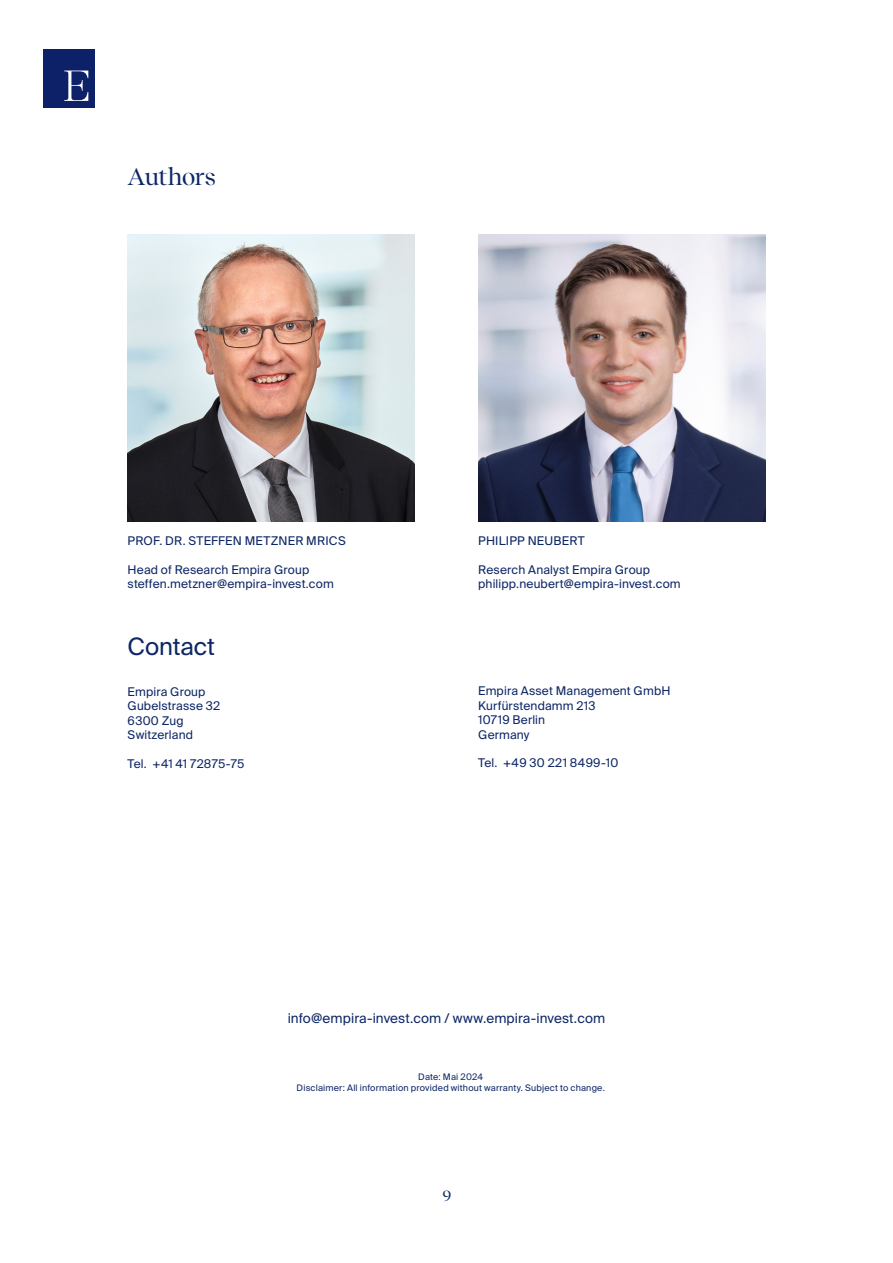
<style>
.page{position:relative;width:893px;height:1263px;background:#fff}
.page>*{position:absolute;margin:0;border:0;box-sizing:border-box;transform-origin:0 0}
.t1{font:24px "Recife Display";letter-spacing:-.02em;color:#0d2766}
.t2{font:24px "Suisse Intl";letter-spacing:-.005em;color:#0d2766}
.t3{font:15px "Recife Display";color:#0d2766}
.t4{font:13.5px "Suisse Intl";letter-spacing:.005em;color:#0d2766}
.t5{font:12px/14.4px "Suisse Intl";letter-spacing:.015em;color:#0d2766}
.t6{font:9px/10.8px "Suisse Intl";letter-spacing:.02em;color:#0d2766;text-align:center}
</style>
<div class="page">
<div style="left:43px;top:49px;width:52px;height:59px;background:#0d2169"></div>
<svg style="left:64px;top:71px;width:24px;height:30px"></svg>
<img style="left:128px;top:235px;width:287px;height:287px">
<img style="left:478px;top:235px;width:287px;height:287px">
<h1 class="t1" style="left:128px;top:159px;width:90px">Authors</h1>
<p class="t5" style="left:128px;top:533px;width:220px">PROF. DR. STEFFEN METZNER MRICS</p>
<p class="t5" style="left:128px;top:562px;width:208px">Head of Research Empira Group steffen.metzner@empira-invest.com</p>
<h1 class="t2" style="left:128px;top:633px;width:89px">Contact</h1>
<p class="t5" style="left:128px;top:684px;width:94px">Empira Group<br>Gubelstrasse 32<br>6300 Zug<br>Switzerland</p>
<p class="t5" style="left:128px;top:756px;width:118px">Tel. +41 41 72875-75</p>
<p class="t5" style="left:478px;top:533px;width:108px">PHILIPP NEUBERT</p>
<p class="t5" style="left:478px;top:562px;width:204px">Reserch Analyst Empira Group philipp.neubert@empira-invest.com</p>
<p class="t5" style="left:478px;top:684px;width:194px">Empira Asset Management GmbH<br>Kurfürstendamm 213<br>10719 Berlin<br>Germany</p>
<p class="t5" style="left:478px;top:756px;width:142px">Tel. +49 30 221 8499-10</p>
<p class="t4" style="left:288px;top:1010px;width:319px">info@empira-invest.com / www.empira-invest.com</p>
<p class="t6" style="left:297px;top:1072px;width:310px">Date: Mai 2024<br>Disclaimer: All information provided without warranty. Subject to change.</p>
<p class="t3" style="left:442px;top:1185px;width:11px">9</p>
</div>
